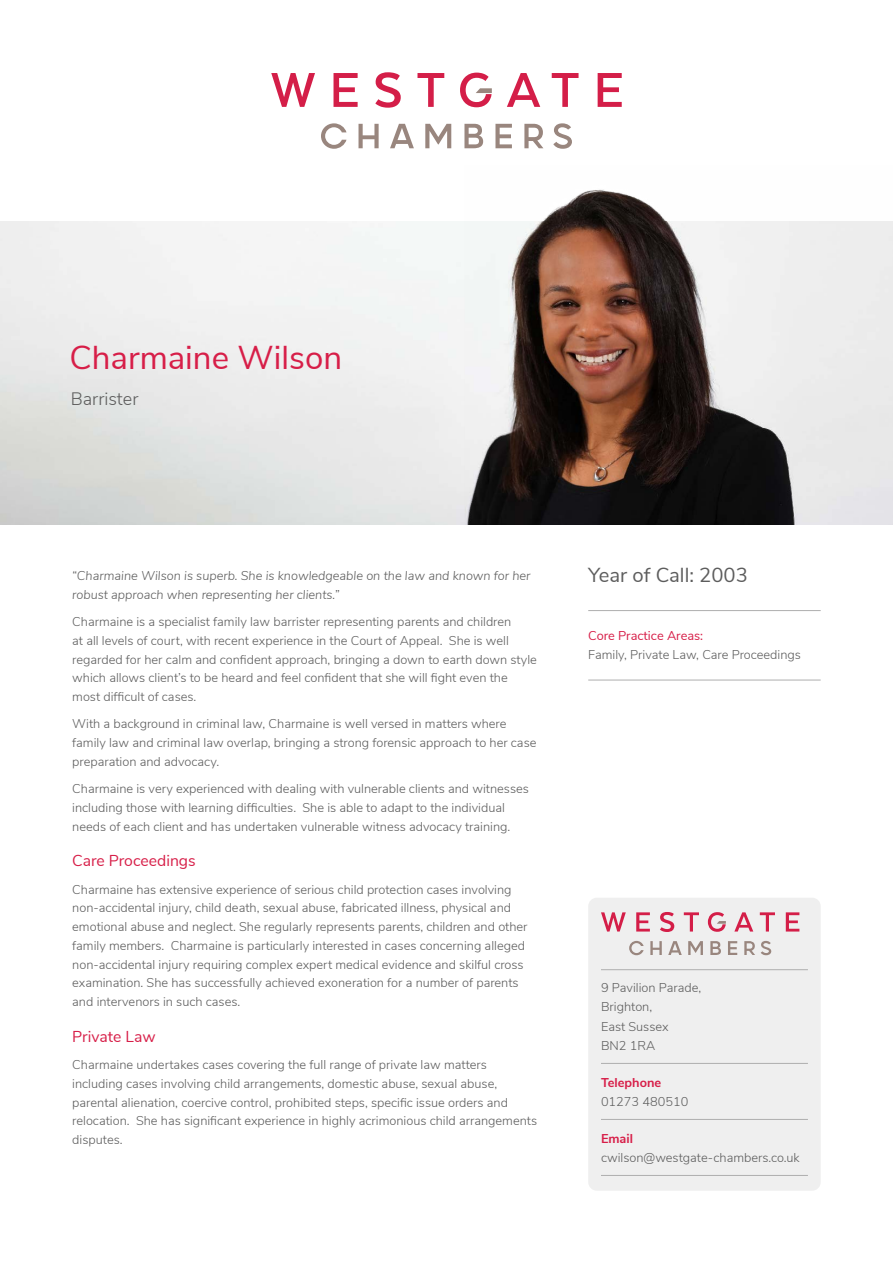
<style>
.page{position:relative;width:893px;height:1263px;background:#fff}
.page>*{position:absolute;margin:0;border:0;box-sizing:border-box;transform-origin:0 0}
.t1{font:33px "Nunito Sans";color:#d71e48}
.t2{font:20.25px "Nunito Sans";color:#5d5d5d}
.t3{font:300 18px "Nunito Sans";color:#5d5d5d}
.t4{font:15.75px "Nunito Sans";color:#d71e48}
.t5{font:300 12.75px/18.8px "Nunito Sans";color:#5d5d5d}
.t6{font:italic 300 12.75px/18.8px "Nunito Sans";color:#5d5d5d}
.t7{font:12.75px "Nunito Sans";color:#d71e48}
.t8{font:700 12.75px "Nunito Sans";color:#d71e48}
</style>
<div class="page">
<svg style="left:271px;top:73px;width:44px;height:34px"></svg>
<svg style="left:333px;top:73px;width:25px;height:34px"></svg>
<svg style="left:375px;top:72px;width:26px;height:36px"></svg>
<svg style="left:417px;top:73px;width:27px;height:34px"></svg>
<svg style="left:507px;top:73px;width:33px;height:34px"></svg>
<svg style="left:552px;top:73px;width:26px;height:34px"></svg>
<svg style="left:598px;top:73px;width:24px;height:34px"></svg>
<svg style="left:321px;top:123px;width:25px;height:26px"></svg>
<svg style="left:358px;top:124px;width:21px;height:24px"></svg>
<svg style="left:390px;top:124px;width:24px;height:24px"></svg>
<svg style="left:425px;top:124px;width:26px;height:24px"></svg>
<svg style="left:464px;top:124px;width:19px;height:24px"></svg>
<svg style="left:495px;top:124px;width:17px;height:24px"></svg>
<svg style="left:524px;top:124px;width:19px;height:24px"></svg>
<svg style="left:553px;top:123px;width:19px;height:26px"></svg>
<svg style="left:460px;top:73px;width:32px;height:34px"></svg>
<img style="left:465px;top:189px;width:428px;height:336px">
<hr style="left:588px;top:680px;width:233px;height:1px;background:#aeaeae">
<hr style="left:588px;top:610px;width:233px;height:1px;background:#aeaeae">
<div style="left:588px;top:898px;width:233px;height:293px;background:#efefef;border-radius:9px"></div>
<hr style="left:601px;top:969px;width:207px;height:1px;background:#aeaeae">
<hr style="left:601px;top:1063px;width:207px;height:1px;background:#aeaeae">
<hr style="left:601px;top:1119px;width:207px;height:1px;background:#aeaeae">
<hr style="left:601px;top:1175px;width:207px;height:1px;background:#aeaeae">
<svg style="left:601px;top:912px;width:25px;height:19px"></svg>
<svg style="left:636px;top:912px;width:14px;height:19px"></svg>
<svg style="left:660px;top:912px;width:14px;height:20px"></svg>
<svg style="left:684px;top:912px;width:15px;height:19px"></svg>
<svg style="left:734px;top:912px;width:19px;height:19px"></svg>
<svg style="left:760px;top:912px;width:15px;height:19px"></svg>
<svg style="left:786px;top:912px;width:13px;height:19px"></svg>
<svg style="left:629px;top:941px;width:15px;height:14px"></svg>
<svg style="left:650px;top:941px;width:12px;height:14px"></svg>
<svg style="left:668px;top:941px;width:14px;height:14px"></svg>
<svg style="left:688px;top:941px;width:15px;height:14px"></svg>
<svg style="left:710px;top:941px;width:11px;height:14px"></svg>
<svg style="left:728px;top:941px;width:9px;height:14px"></svg>
<svg style="left:744px;top:941px;width:11px;height:14px"></svg>
<svg style="left:761px;top:941px;width:10px;height:14px"></svg>
<svg style="left:708px;top:912px;width:18px;height:20px"></svg>
<h1 class="t1" style="left:69px;top:333px;width:274px">Charmaine Wilson</h1>
<h3 class="t3" style="left:71px;top:385px;width:69px">Barrister</h3>
<p class="t6" style="left:72px;top:566px;width:460px">“Charmaine Wilson is superb. She is knowledgeable on the law and known for her robust approach when representing her clients.”</p>
<p class="t5" style="left:72px;top:611px;width:466px">Charmaine is a specialist family law barrister representing parents and children<br>at all levels of court, with recent experience in the Court of Appeal. She is well regarded for her calm and confident approach, bringing a down to earth down style which allows client’s to be heard and feel confident that she will fight even the most difficult of cases.</p>
<p class="t5" style="left:72px;top:714px;width:466px">With a background in criminal law, Charmaine is well versed in matters where family law and criminal law overlap, bringing a strong forensic approach to her case preparation and advocacy.</p>
<p class="t5" style="left:72px;top:778px;width:458px">Charmaine is very experienced with dealing with vulnerable clients and witnesses including those with learning difficulties. She is able to adapt to the individual needs of each client and has undertaken vulnerable witness advocacy training.</p>
<p class="t4" style="left:72px;top:849px;width:125px">Care Proceedings</p>
<p class="t5" style="left:72px;top:879px;width:457px">Charmaine has extensive experience of serious child protection cases involving non-accidental injury, child death, sexual abuse, fabricated illness, physical and emotional abuse and neglect. She regularly represents parents, children and other family members. Charmaine is particularly interested in cases concerning alleged non-accidental injury requiring complex expert medical evidence and skilful cross examination. She has successfully achieved exoneration for a number of parents and intervenors in such cases.</p>
<p class="t4" style="left:72px;top:1025px;width:85px">Private Law</p>
<p class="t5" style="left:72px;top:1054px;width:466px">Charmaine undertakes cases covering the full range of private law matters including cases involving child arrangements, domestic abuse, sexual abuse, parental alienation, coercive control, prohibited steps, specific issue orders and relocation. She has significant experience in highly acrimonious child arrangements disputes.</p>
<h2 class="t2" style="left:588px;top:560px;width:161px">Year of Call: 2003</h2>
<p class="t7" style="left:588px;top:626px;width:116px">Core Practice Areas:</p>
<p class="t5" style="left:588px;top:644px;width:214px">Family, Private Law, Care Proceedings</p>
<p class="t5" style="left:601px;top:977px;width:102px;line-height:19.5px">9 Pavilion Parade,<br>Brighton,<br>East Sussex<br>BN2 1RA</p>
<p class="t8" style="left:601px;top:1073px;width:62px">Telephone</p>
<p class="t5" style="left:601px;top:1092px;width:89px">01273 480510</p>
<p class="t8" style="left:601px;top:1129px;width:34px">Email</p>
<p class="t5" style="left:601px;top:1148px;width:200px">cwilson@westgate-chambers.co.uk</p>
</div>
